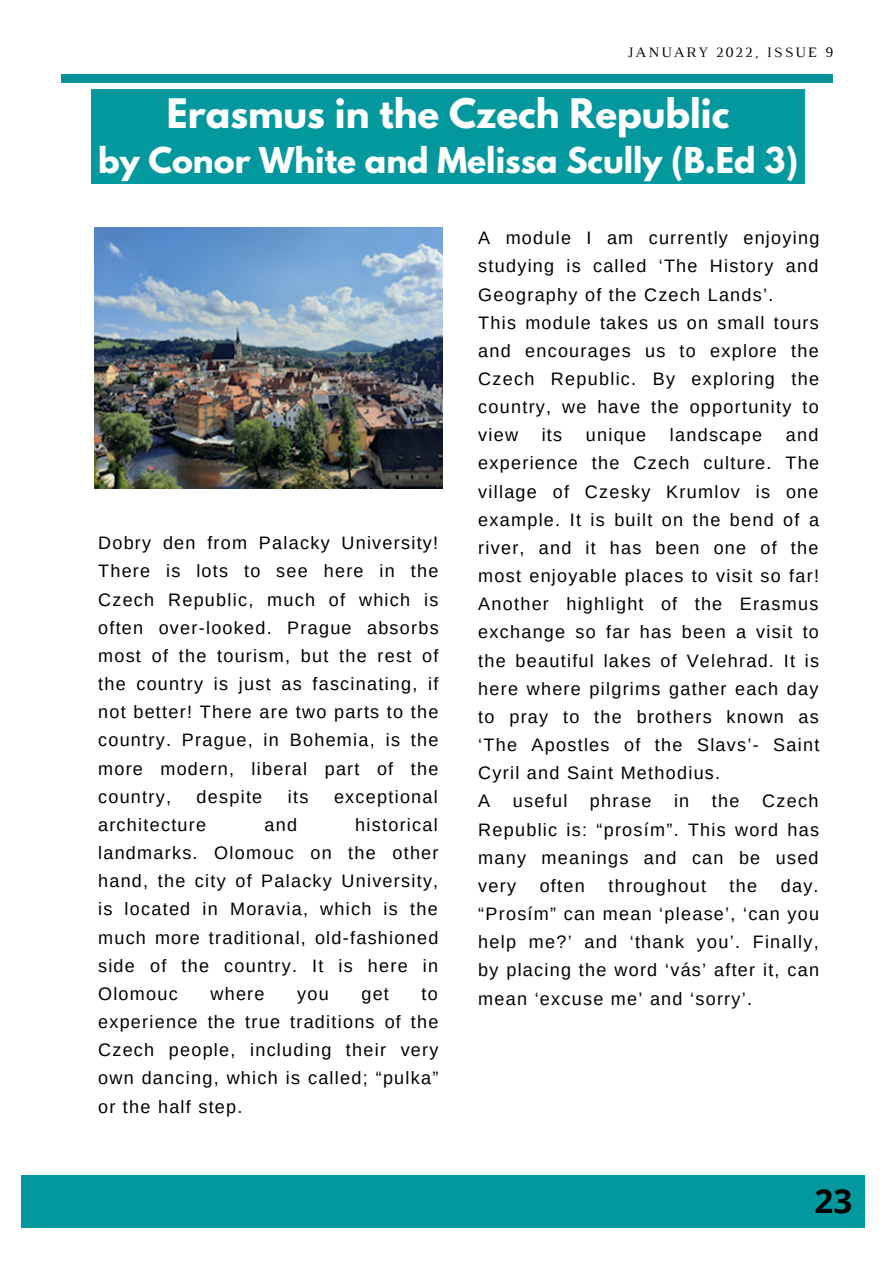
<style>
.page{position:relative;width:894px;height:1264px;background:#fff}
.page>*{position:absolute;margin:0;border:0;box-sizing:border-box;transform-origin:0 0}
.t1{font:700 36px "League Spartan";color:#fff}
.t2{font:700 33px "Open Sans";color:#000}
.t3{font:700 31.5px "League Spartan";color:#fff}
.t4{font:18px/28.2px "Arimo";letter-spacing:.07em;color:#000;text-align:justify}
.t5{font:14.7px "Luthier";letter-spacing:.14em;color:#000}
</style>
<div class="page">
<div style="left:61px;top:74px;width:772px;height:8px;background:#08919d"></div>
<img style="left:95px;top:227px;width:348px;height:261px">
<div style="left:91px;top:89px;width:713px;height:95px;background:#03989e"></div>
<div style="left:21px;top:1175px;width:844px;height:52px;background:#03989e"></div>
<p class="t5" style="left:627px;top:47px;width:207px">JANUARY 2022, ISSUE 9</p>
<h1 class="t1" style="left:167px;top:96px;width:564px">Erasmus in the Czech Republic</h1>
<h3 class="t3" style="left:98px;top:145px;width:701px">by Conor White and Melissa Scully (B.Ed 3)</h3>
<p class="t4" style="left:98px;top:529px;width:342px">Dobry den from Palacky University!<br>There is lots to see here in the Czech Republic, much of which is often over-looked. Prague absorbs most of the tourism, but the rest of the country is just as fascinating, if not better! There are two parts to the country. Prague, in Bohemia, is the more modern, liberal part of the country,</p>
<p class="t4" style="left:196px;top:782px;width:67px">despite</p>
<p class="t4" style="left:288px;top:782px;width:22px">its</p>
<p class="t4" style="left:334px;top:782px;width:105px">exceptional</p>
<p class="t4" style="left:98px;top:810px;width:109px">architecture</p>
<p class="t4" style="left:264px;top:810px;width:34px">and</p>
<p class="t4" style="left:98px;top:810px;width:342px;text-indent:257px">historical landmarks. Olomouc on the other hand, the city of Palacky University, is located in Moravia, which is the much more traditional, old-fashioned side of the country. It is here in Olomouc</p>
<p class="t4" style="left:210px;top:979px;width:56px">where</p>
<p class="t4" style="left:297px;top:979px;width:33px">you</p>
<p class="t4" style="left:361px;top:979px;width:29px">get</p>
<p class="t4" style="left:98px;top:979px;width:342px;text-indent:323px">to experience the true traditions of the Czech people, including their very own dancing, which is called; “pulka” or the half step.</p>
<p class="t4" style="left:478px;top:224px;width:342px;text-align:left">A module I am currently enjoying studying is called ‘The History and<br>Geography of the Czech Lands’.<br>This module takes us on small tours and encourages us to explore the<br>Czech Republic. By exploring the country, we have the opportunity to view</p>
<p class="t4" style="left:478px;top:421px;width:342px;text-align:left;text-indent:307px">and experience the Czech culture. The village of Czesky Krumlov is one example. It is built on the bend of a river, and it has been one of the most enjoyable places to visit so far!<br>Another highlight of the Erasmus exchange so far has been a visit to the beautiful lakes of Velehrad. It is here where pilgrims gather each day to pray to the brothers known as ‘The Apostles of the Slavs’- Saint<br>Cyril and Saint Methodius.<br>A</p>
<p class="t4" style="left:541px;top:421px;width:22px">its</p>
<p class="t4" style="left:585px;top:421px;width:62px">unique</p>
<p class="t4" style="left:669px;top:421px;width:94px">landscape</p>
<p class="t4" style="left:478px;top:787px;width:342px;text-indent:284px">Czech Republic is: “prosím”. This word has many meanings and can be used very</p>
<p class="t4" style="left:512px;top:787px;width:56px">useful</p>
<p class="t4" style="left:589px;top:787px;width:63px">phrase</p>
<p class="t4" style="left:673px;top:787px;width:17px">in</p>
<p class="t4" style="left:711px;top:787px;width:29px">the</p>
<p class="t4" style="left:478px;top:871px;width:342px;text-indent:302px">day. “Prosím” can mean ‘please’, ‘can you help me?’ and ‘thank you’. Finally, by placing the word ‘vás’ after it, can mean ‘excuse me’ and ‘sorry’.</p>
<p class="t4" style="left:539px;top:871px;width:47px">often</p>
<p class="t4" style="left:608px;top:871px;width:99px">throughout</p>
<p class="t4" style="left:729px;top:871px;width:29px">the</p>
<h2 class="t2" style="left:814px;top:1178px;width:39px">23</h2>
</div>
